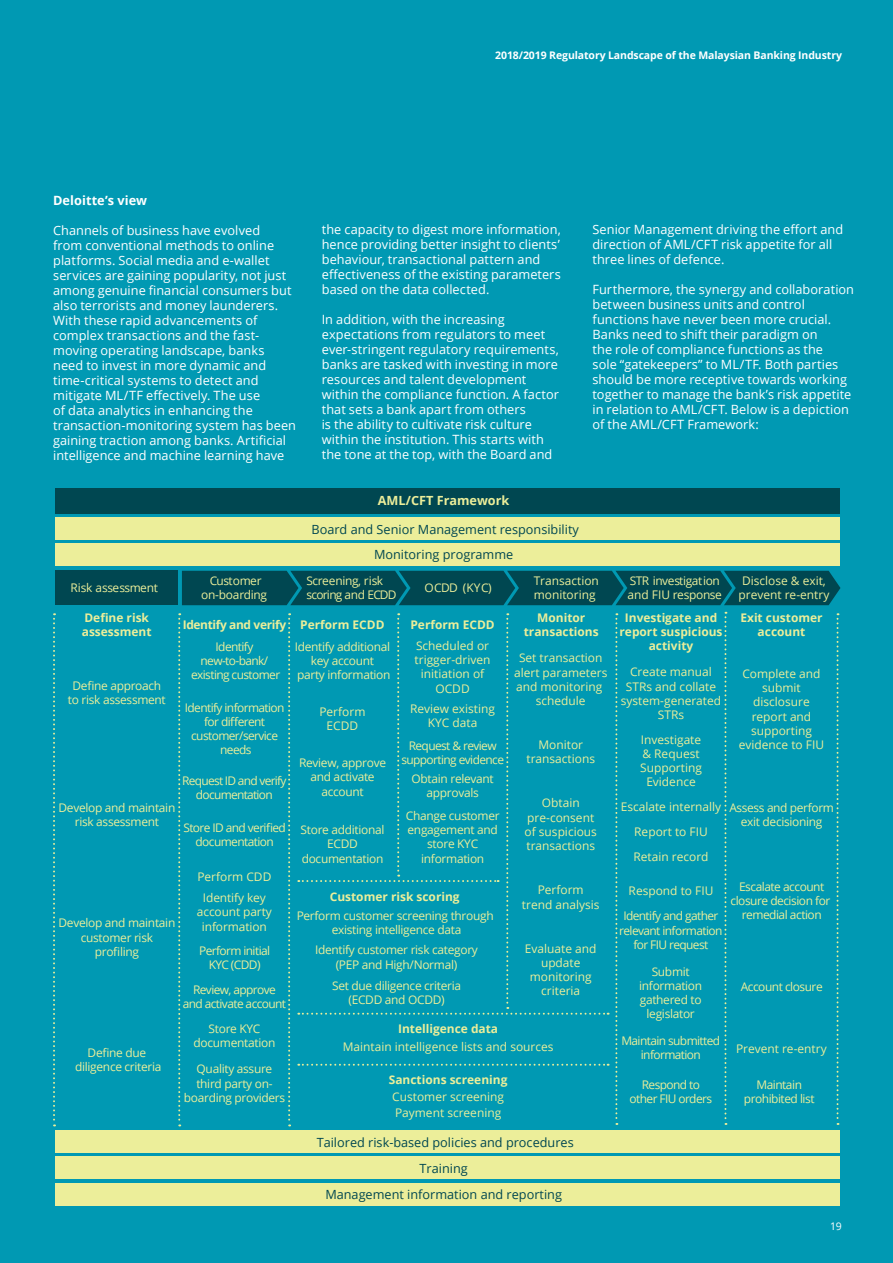
<style>
.page{position:relative;width:893px;height:1263px;background:#0099b3}
.page>*{position:absolute;margin:0;border:0;box-sizing:border-box;transform-origin:0 0}
.t1{font:12.75px/15px "Open Sans";letter-spacing:.005em;color:#fff}
.t2{font:700 12.75px "Open Sans";letter-spacing:.005em;color:#fff}
.t3{font:12.6px/26.2px "Open Sans";color:#004751;text-align:center}
.t4{font:700 12.6px "Open Sans";color:#ecee9a}
.t5{font:11.85px/14.2px "Open Sans";letter-spacing:-.025em;color:#ecee9a;text-align:center}
.t6{font:11.85px/14.2px "Open Sans";color:#ecee9a;text-align:center}
.t7{font:11.85px/14.2px "Open Sans";letter-spacing:-.05em;color:#ecee9a;text-align:center}
.t8{font:700 11.85px/14.2px "Open Sans";color:#ecee9a;text-align:center}
.t9{font:11.85px/14.2px "Open Sans";letter-spacing:-.06em;color:#ecee9a;text-align:center}
.t10{font:11.85px/14.2px "Open Sans";letter-spacing:-.045em;color:#ecee9a}
.t11{font:700 11.85px "Open Sans";letter-spacing:-.03em;color:#ecee9a}
.t12{font:700 10.5px "Open Sans";letter-spacing:-.01em;color:#fff}
.t13{font:10.5px "Open Sans";color:#fff}
</style>
<div class="page">
<div style="left:182px;top:571px;width:658px;height:34px;background:#004751"></div>
<div style="left:55px;top:571px;width:123px;height:34px;background:#004751"></div>
<div style="left:55px;top:488px;width:785px;height:25px;background:#004751"></div>
<div style="left:55px;top:517px;width:785px;height:22px;background:#ecee9a"></div>
<div style="left:55px;top:543px;width:785px;height:23px;background:#ecee9a"></div>
<div style="left:55px;top:1130px;width:785px;height:22px;background:#ecee9a"></div>
<div style="left:55px;top:1157px;width:785px;height:22px;background:#ecee9a"></div>
<div style="left:55px;top:1183px;width:785px;height:22px;background:#ecee9a"></div>
<svg style="left:53px;top:613px;width:2px;height:513px"></svg>
<svg style="left:178px;top:613px;width:2px;height:513px"></svg>
<svg style="left:288px;top:613px;width:2px;height:513px"></svg>
<svg style="left:615px;top:613px;width:2px;height:512px"></svg>
<svg style="left:724px;top:612px;width:2px;height:513px"></svg>
<svg style="left:837px;top:613px;width:1px;height:512px"></svg>
<svg style="left:298px;top:613px;width:311px;height:402px"></svg>
<svg style="left:298px;top:1064px;width:311px;height:2px"></svg>
<p class="t12" style="left:495px;top:48px;width:348px">2018/2019 Regulatory Landscape of the Malaysian Banking Industry</p>
<p class="t2" style="left:53px;top:191px;width:95px">Deloitte’s view</p>
<p class="t1" style="left:53px;top:222px;width:244px">Channels of business have evolved<br>from conventional methods to online platforms. Social media and e-wallet services are gaining popularity, not just among genuine financial consumers but also terrorists and money launderers.<br>With these rapid advancements of complex transactions and the fast&shy;moving operating landscape, banks need to invest in more dynamic and time-critical systems to detect and mitigate ML/TF effectively. The use<br>of data analytics in enhancing the transaction-monitoring system has been gaining traction among banks. Artificial intelligence and machine learning have</p>
<p class="t1" style="left:322px;top:222px;width:241px">the capacity to digest more information, hence providing better insight to clients’ behaviour, transactional pattern and effectiveness of the existing parameters based on the data collected.</p>
<p class="t1" style="left:322px;top:311px;width:239px">In addition, with the increasing expectations from regulators to meet ever-stringent regulatory requirements, banks are tasked with investing in more resources and talent development within the compliance function. A factor that sets a bank apart from others<br>is the ability to cultivate risk culture within the institution. This starts with the tone at the top, with the Board and</p>
<p class="t4" style="left:378px;top:492px;width:133px">AML/CFT Framework</p>
<p class="t3" style="left:311px;top:516px;width:269px;line-height:25.7px">Board and Senior Management responsibility<br>Monitoring programme</p>
<p class="t1" style="left:592px;top:221px;width:252px">Senior Management driving the effort and direction of AML/CFT risk appetite for all three lines of defence.</p>
<p class="t1" style="left:592px;top:281px;width:263px">Furthermore, the synergy and collaboration between business units and control functions have never been more crucial.<br>Banks need to shift their paradigm on<br>the role of compliance functions as the<br>sole “gatekeepers” to ML/TF. Both parties should be more receptive towards working together to manage the bank’s risk appetite in relation to AML/CFT. Below is a depiction of the AML/CFT Framework:</p>
<p class="t10" style="left:306px;top:573px;width:91px">Screening, risk scoring and ECDD</p>
<p class="t6" style="left:534px;top:573px;width:67px;text-align:left">Transaction monitoring</p>
<p class="t5" style="left:71px;top:581px;width:89px">Risk assessment</p>
<p class="t5" style="left:424px;top:580px;width:69px">OCDD (KYC)</p>
<p class="t5" style="left:627px;top:573px;width:96px;text-align:left">STR investigation and FIU response</p>
<p class="t6" style="left:738px;top:573px;width:92px;text-align:left">Disclose &amp; exit, prevent re-entry</p>
<p class="t5" style="left:201px;top:573px;width:67px">Customer on-boarding</p>
<p class="t8" style="left:82px;top:610px;width:71px;text-align:left">Define risk assessment</p>
<p class="t11" style="left:183px;top:616px;width:105px">Identify and verify</p>
<p class="t5" style="left:68px;top:678px;width:99px">Define approach to risk assessment</p>
<p class="t5" style="left:59px;top:800px;width:118px">Develop and maintain risk assessment</p>
<p class="t7" style="left:191px;top:639px;width:91px">Identify new-to-bank/ existing customer</p>
<p class="t7" style="left:185px;top:700px;width:101px">Identify information for different customer/service needs</p>
<p class="t9" style="left:182px;top:773px;width:106px">Request ID and verify documentation</p>
<p class="t7" style="left:183px;top:820px;width:104px">Store ID and verified documentation</p>
<p class="t5" style="left:59px;top:915px;width:118px">Develop and maintain customer risk profiling</p>
<p class="t5" style="left:75px;top:1045px;width:88px">Define due diligence criteria</p>
<p class="t6" style="left:197px;top:869px;width:76px">Perform CDD</p>
<p class="t5" style="left:197px;top:890px;width:76px">Identify key account party information</p>
<p class="t7" style="left:199px;top:943px;width:73px">Perform initial<br>KYC (CDD)</p>
<p class="t7" style="left:183px;top:982px;width:105px">Review, approve and activate account</p>
<p class="t5" style="left:194px;top:1021px;width:83px">Store KYC documentation</p>
<p class="t5" style="left:184px;top:1061px;width:103px">Quality assure third party on&shy;boarding providers</p>
<p class="t8" style="left:410px;top:617px;width:86px">Perform ECDD</p>
<p class="t8" style="left:524px;top:610px;width:76px">Monitor transactions</p>
<p class="t8" style="left:740px;top:610px;width:84px">Exit customer account</p>
<p class="t8" style="left:619px;top:610px;width:105px">Investigate and report suspicious activity</p>
<p class="t8" style="left:300px;top:617px;width:86px">Perform ECDD</p>
<p class="t6" style="left:415px;top:638px;width:77px">Scheduled or trigger-driven initiation of<br>OCDD</p>
<p class="t5" style="left:295px;top:639px;width:97px">Identify additional key account<br>party information</p>
<p class="t6" style="left:514px;top:651px;width:95px">Set transaction alert parameters and monitoring schedule</p>
<p class="t6" style="left:526px;top:737px;width:70px">Monitor transactions</p>
<p class="t6" style="left:525px;top:796px;width:74px">Obtain pre-consent of suspicious transactions</p>
<p class="t6" style="left:522px;top:882px;width:79px">Perform trend analysis</p>
<p class="t6" style="left:525px;top:941px;width:73px">Evaluate and update monitoring criteria</p>
<p class="t6" style="left:621px;top:665px;width:102px">Create manual<br>STRs and collate system-generated<br>STRs</p>
<p class="t6" style="left:739px;top:666px;width:87px">Complete and submit disclosure report and supporting evidence to FIU</p>
<p class="t6" style="left:410px;top:701px;width:86px">Review existing<br>KYC data</p>
<p class="t6" style="left:319px;top:704px;width:48px">Perform<br>ECDD</p>
<p class="t6" style="left:640px;top:732px;width:63px">Investigate &amp; Request<br>Supporting<br>Evidence</p>
<p class="t6" style="left:621px;top:794px;width:102px;line-height:24.9px">Escalate internally<br>Report to FIU<br>Retain record</p>
<p class="t7" style="left:401px;top:738px;width:104px">Request &amp; review supporting evidence</p>
<p class="t5" style="left:412px;top:771px;width:84px">Obtain relevant approvals</p>
<p class="t5" style="left:406px;top:808px;width:95px">Change customer engagement and store KYC information</p>
<p class="t5" style="left:299px;top:755px;width:88px">Review, approve and activate account</p>
<p class="t5" style="left:301px;top:822px;width:85px">Store additional<br>ECDD documentation</p>
<p class="t5" style="left:729px;top:800px;width:106px">Assess and perform exit decisioning</p>
<p class="t5" style="left:730px;top:879px;width:101px">Escalate account closure decision for remedial action</p>
<p class="t6" style="left:629px;top:883px;width:86px">Respond to FIU</p>
<p class="t8" style="left:330px;top:889px;width:131px">Customer risk scoring</p>
<p class="t5" style="left:297px;top:908px;width:199px">Perform customer screening through existing intelligence data</p>
<p class="t5" style="left:315px;top:942px;width:164px">Identify customer risk category (PEP and High/Normal)</p>
<p class="t5" style="left:332px;top:978px;width:131px">Set due diligence criteria (ECDD and OCDD)</p>
<p class="t8" style="left:398px;top:1022px;width:102px">Intelligence data</p>
<p class="t6" style="left:343px;top:1040px;width:212px">Maintain intelligence lists and sources</p>
<p class="t8" style="left:389px;top:1072px;width:120px">Sanctions screening</p>
<p class="t6" style="left:392px;top:1088px;width:113px;line-height:16.4px;text-align:left">Customer screening<br>Payment screening</p>
<p class="t7" style="left:619px;top:909px;width:105px">Identify and gather relevant information for FIU request</p>
<p class="t5" style="left:639px;top:964px;width:65px">Submit information gathered to legislator</p>
<p class="t7" style="left:621px;top:1033px;width:100px">Maintain submitted information</p>
<p class="t7" style="left:630px;top:1077px;width:84px">Respond to other FIU orders</p>
<p class="t5" style="left:741px;top:979px;width:83px">Account closure</p>
<p class="t6" style="left:736px;top:1041px;width:92px">Prevent re-entry</p>
<p class="t5" style="left:744px;top:1077px;width:72px">Maintain prohibited list</p>
<p class="t3" style="left:317px;top:1128px;width:259px">Tailored risk-based policies and procedures<br>Training<br>Management information and reporting</p>
<p class="t13" style="left:830px;top:1219px;width:13px">19</p>
</div>
